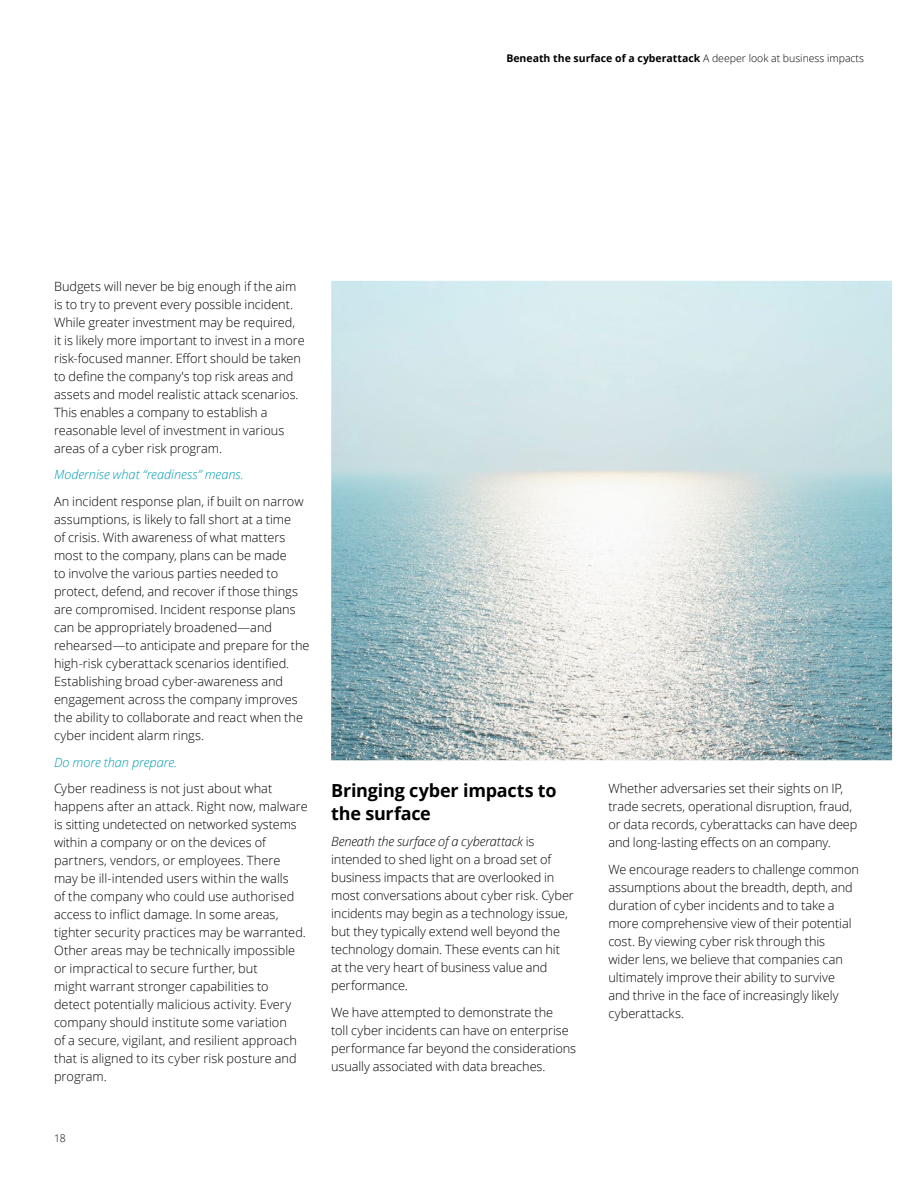
<style>
.page{position:relative;width:918px;height:1188px;background:#fff}
.page>*{position:absolute;margin:0;border:0;box-sizing:border-box;transform-origin:0 0}
.t1{font:700 18px/22.5px "Open Sans";letter-spacing:-.01em;color:#000}
.t2{font:300 12.75px/18px "Open Sans";color:#000}
.t3{font:italic 300 12.75px "Open Sans";color:#0099b3}
.t4{font:700 10.5px "Open Sans";color:#000}
.t5{font:300 10.5px "Open Sans";color:#000}
.s1{font-weight:300}
.s2{font-style:italic}
</style>
<div class="page">
<img style="left:331px;top:281px;width:561px;height:479px">
<p class="t4" style="left:506px;top:51px;width:359px">Beneath the surface of a cyberattack <span class="s1">A deeper look at business impacts</span></p>
<p class="t2" style="left:54px;top:277px;width:252px">Budgets will never be big enough if the aim is to try to prevent every possible incident.<br>While greater investment may be required, it is likely more important to invest in a more risk-focused manner. Effort should be taken to define the company's top risk areas and assets and model realistic attack scenarios.<br>This enables a company to establish a reasonable level of investment in various areas of a cyber risk program.</p>
<p class="t3" style="left:54px;top:466px;width:191px">Modernise what “readiness” means.</p>
<p class="t2" style="left:54px;top:492px;width:257px">An incident response plan, if built on narrow assumptions, is likely to fall short at a time<br>of crisis. With awareness of what matters most to the company, plans can be made<br>to involve the various parties needed to protect, defend, and recover if those things are compromised. Incident response plans can be appropriately broadened—and rehearsed—to anticipate and prepare for the high-risk cyberattack scenarios identified.<br>Establishing broad cyber-awareness and engagement across the company improves the ability to collaborate and react when the cyber incident alarm rings.</p>
<p class="t3" style="left:54px;top:753px;width:125px">Do more than prepare.</p>
<p class="t2" style="left:54px;top:779px;width:255px">Cyber readiness is not just about what happens after an attack. Right now, malware is sitting undetected on networked systems within a company or on the devices of partners, vendors, or employees. There<br>may be ill-intended users within the walls<br>of the company who could use authorised access to inflict damage. In some areas, tighter security practices may be warranted.<br>Other areas may be technically impossible or impractical to secure further, but<br>might warrant stronger capabilities to detect potentially malicious activity. Every company should institute some variation<br>of a secure, vigilant, and resilient approach that is aligned to its cyber risk posture and program.</p>
<h1 class="t1" style="left:331px;top:779px;width:227px">Bringing cyber impacts to the surface</h1>
<p class="t2" style="left:331px;top:832px;width:244px"><span class="s2">Beneath the surface of a cyberattack</span> is intended to shed light on a broad set of business impacts that are overlooked in most conversations about cyber risk. Cyber incidents may begin as a technology issue, but they typically extend well beyond the technology domain. These events can hit at the very heart of business value and performance.</p>
<p class="t2" style="left:331px;top:1003px;width:246px">We have attempted to demonstrate the<br>toll cyber incidents can have on enterprise performance far beyond the considerations usually associated with data breaches.</p>
<p class="t5" style="left:54px;top:1131px;width:13px">18</p>
<p class="t2" style="left:608px;top:779px;width:251px">Whether adversaries set their sights on IP, trade secrets, operational disruption, fraud, or data records, cyberattacks can have deep and long-lasting effects on an company.</p>
<p class="t2" style="left:608px;top:860px;width:252px">We encourage readers to challenge common assumptions about the breadth, depth, and duration of cyber incidents and to take a more comprehensive view of their potential cost. By viewing cyber risk through this wider lens, we believe that companies can ultimately improve their ability to survive and thrive in the face of increasingly likely cyberattacks.</p>
</div>
